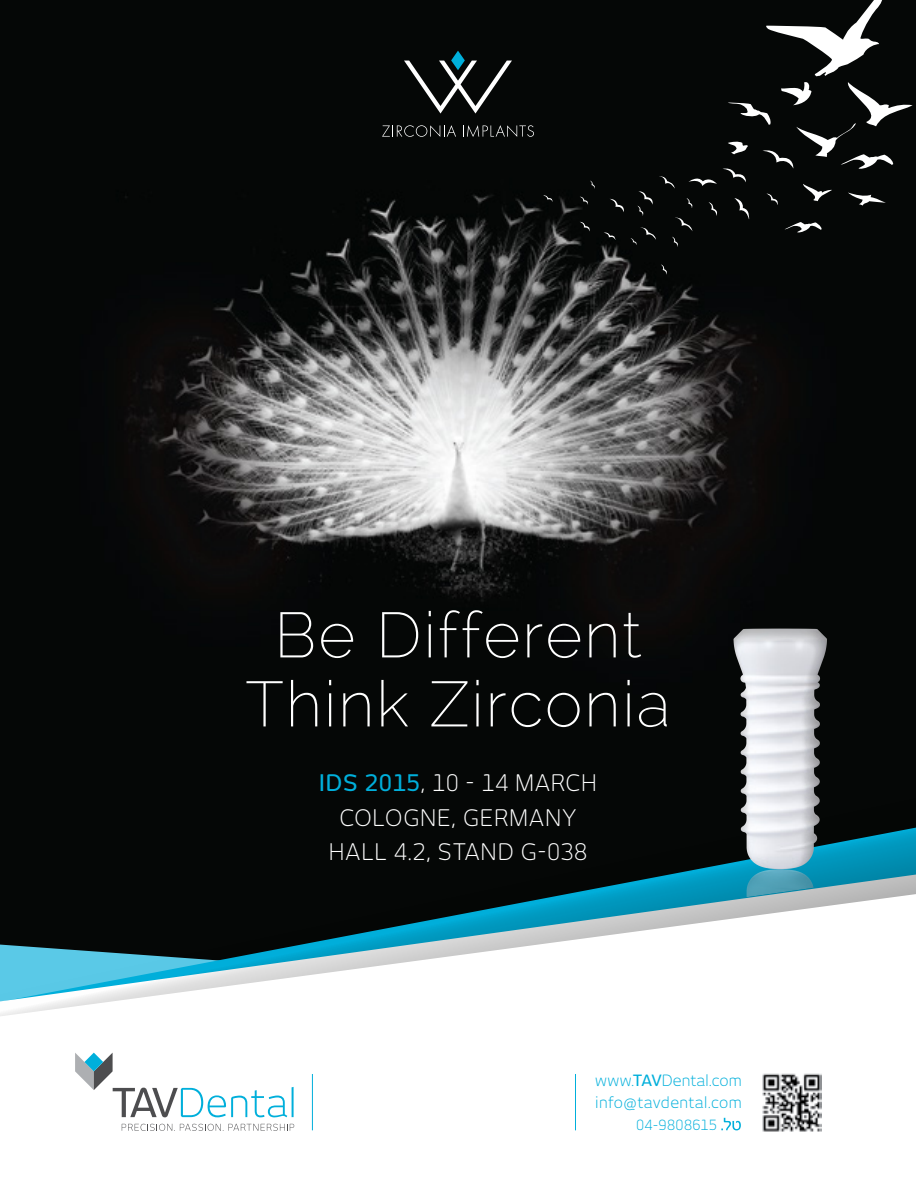
<style>
.page{position:relative;width:916px;height:1195px;background:#fff}
.page>*{position:absolute;margin:0;border:0;box-sizing:border-box;transform-origin:0 0}
.t1{font:200 63.75px/69px "Raleway";letter-spacing:.03em;color:#fff;text-align:center}
.t2{font:300 22.5px/34.5px "New June";letter-spacing:.04em;color:#fff;text-align:center}
.t3{font:300 15.3px/21.9px "New June";letter-spacing:.015em;color:#00afdb}
.t4{font:300 13.8px "New June";letter-spacing:.04em;color:#00afdb}
.s1{font-weight:500;color:#00afdb}
.s2{font-weight:500}
</style>
<div class="page">
<img style="left:0;top:0;width:916px;height:793px">
<svg style="left:579px;top:197px;width:10px;height:8px"></svg>
<svg style="left:543px;top:195px;width:10px;height:7px"></svg>
<svg style="left:660px;top:264px;width:8px;height:10px"></svg>
<svg style="left:579px;top:222px;width:12px;height:9px"></svg>
<svg style="left:590px;top:180px;width:6px;height:9px"></svg>
<svg style="left:603px;top:0;width:309px;height:247px;background:#161716"></svg>
<svg style="left:382px;top:125px;width:74px;height:12px"></svg>
<svg style="left:463px;top:125px;width:71px;height:12px"></svg>
<svg style="left:404px;top:51px;width:108px;height:62px;background:#2a2f2f"></svg>
<svg style="left:0;top:793px;width:743px;height:223px;fill:#050706"></svg>
<svg style="left:75px;top:1052px;width:218px;height:65px"></svg>
<svg style="left:122px;top:1123px;width:172px;height:8px"></svg>
<img style="left:762px;top:1073px;width:60px;height:59px">
<svg style="left:721px;top:1117px;width:20px;height:13px"></svg>
<hr style="left:575px;top:1074px;width:1px;height:56px;background:#00afdb">
<hr style="left:312px;top:1074px;width:1px;height:56px;background:#00afdb">
<svg style="left:623px;top:593px;width:293px;height:324px;background:#3b4d51"></svg>
<h1 class="t1" style="left:245px;top:600px;width:427px">Be Different<br>Think Zirconia</h1>
<p class="t2" style="left:319px;top:765px;width:279px"><span class="s1">IDS 2015</span>, 10 - 14 MARCH<br>COLOGNE, GERMANY<br>HALL 4.2, STAND G-038</p>
<p class="t3" style="left:595px;top:1069px;width:148px">www.<span class="s2">TAV</span>Dental.com info@tavdental.com</p>
<p class="t4" style="left:636px;top:1117px;width:82px">04-9808615</p>
</div>
